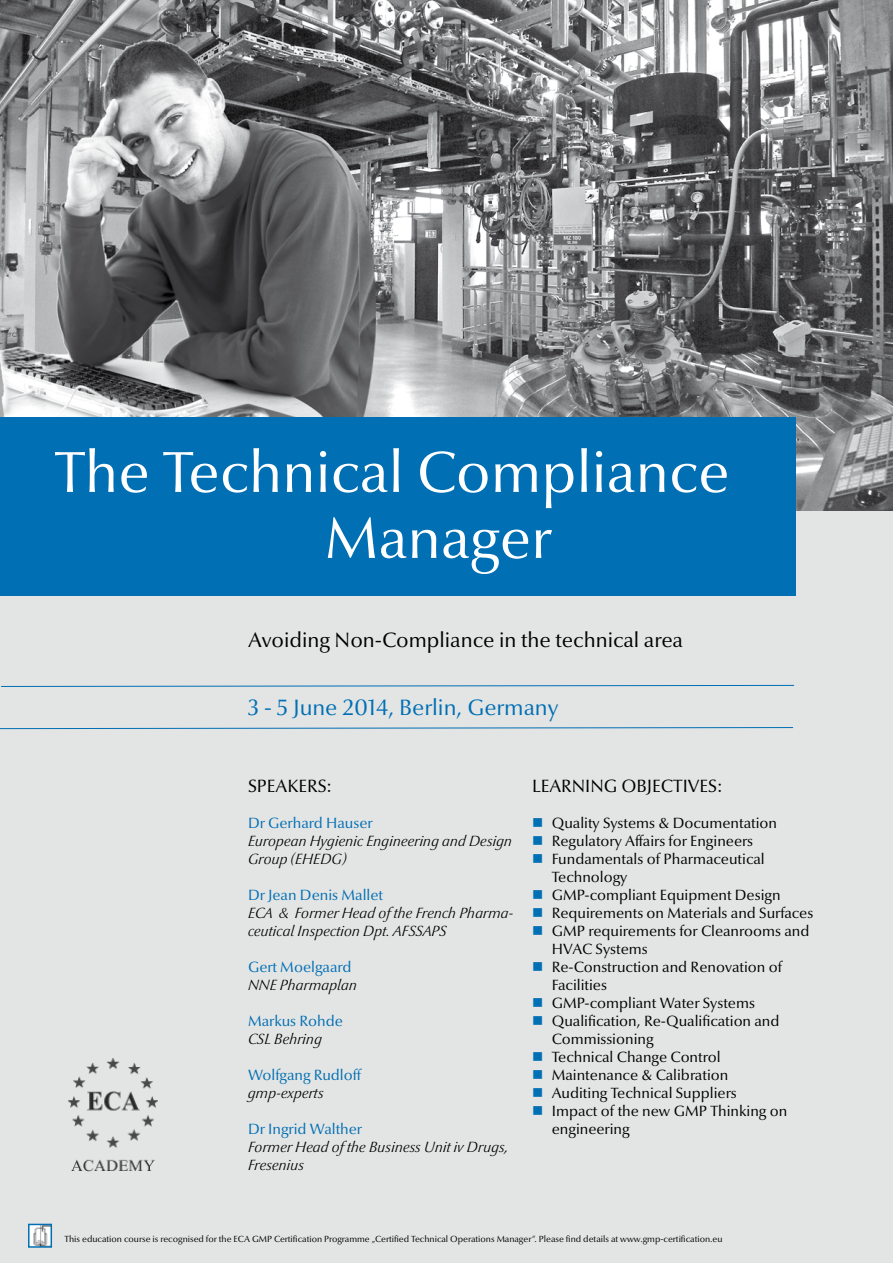
<style>
.page{position:relative;width:893px;height:1263px;background:#fff}
.page>*{position:absolute;margin:0;border:0;box-sizing:border-box;transform-origin:0 0}
.t1{font:58.5px/66px "Optima Nova LT";color:#fff}
.t2{font:22.5px "Optima Nova LT";color:#006fb4}
.t3{font:21px "Optima Nova LT";color:#000}
.t4{font:18px "Optima Nova LT";color:#000}
.t5{font:15px/18px "Optima Nova LT";color:#000}
.t6{font:italic 300 15px/18px "Optima Nova LT";color:#000}
.t7{font:15px "Optima Nova LT";color:#006fb4}
.t8{font:9px "Optima Nova LT";color:#000}
</style>
<div class="page">
<div style="left:0;top:510px;width:893px;height:753px;background:#e3e4e4"></div>
<img style="left:0;top:0;width:893px;height:510px">
<div style="left:0;top:417px;width:795px;height:178px;background:#006fb4"></div>
<img style="left:68px;top:1058px;width:90px;height:114px">
<svg style="left:0;top:727px;width:794px;height:2px;background:#71a9cb"></svg>
<svg style="left:1px;top:685px;width:794px;height:2px;background:#71a9cb"></svg>
<img style="left:31px;top:1227px;width:18px;height:18px">
<div style="left:28px;top:1224px;width:24px;height:24px;border:2px solid #006fb4"></div>
<h1 class="t1" style="left:325px;top:440px;width:406px;text-indent:-270px">The Technical Compliance<br>Manager</h1>
<h3 class="t3" style="left:248px;top:628px;width:436px">Avoiding Non-Compliance in the technical area</h3>
<h2 class="t2" style="left:248px;top:694px;width:312px">3 - 5 June 2014, Berlin, Germany</h2>
<p class="t4" style="left:248px;top:776px;width:85px">SPEAKERS:</p>
<p class="t7" style="left:248px;top:814px;width:126px">Dr Gerhard Hauser</p>
<p class="t6" style="left:248px;top:832px;width:266px">European Hygienic Engineering and Design<br>Group (EHEDG)</p>
<p class="t7" style="left:248px;top:886px;width:137px">Dr Jean Denis Mallet</p>
<p class="t6" style="left:248px;top:904px;width:267px">ECA &amp; Former Head of the French Pharma&shy;ceutical Inspection Dpt. AFSSAPS</p>
<p class="t7" style="left:248px;top:958px;width:105px">Gert Moelgaard</p>
<p class="t6" style="left:248px;top:976px;width:111px">NNE Pharmaplan</p>
<p class="t7" style="left:248px;top:1012px;width:97px">Markus Rohde</p>
<p class="t6" style="left:248px;top:1030px;width:76px">CSL Behring</p>
<p class="t7" style="left:248px;top:1066px;width:114px">Wolfgang Rudloff</p>
<p class="t6" style="left:248px;top:1084px;width:77px">gmp-experts</p>
<p class="t7" style="left:248px;top:1120px;width:116px">Dr Ingrid Walther</p>
<p class="t6" style="left:248px;top:1138px;width:262px">Former Head of the Business Unit iv Drugs,<br>Fresenius</p>
<p class="t4" style="left:532px;top:776px;width:192px">LEARNING OBJECTIVES:</p>
<p class="t5" style="left:552px;top:814px;width:263px">Quality Systems &amp; Documentation<br>Regulatory Affairs for Engineers<br>Fundamentals of Pharmaceutical<br>Technology<br>GMP-compliant Equipment Design<br>Requirements on Materials and Surfaces<br>GMP requirements for Cleanrooms and<br>HVAC Systems<br>Re-Construction and Renovation of<br>Facilities<br>GMP-compliant Water Systems<br>Qualification, Re-Qualification and<br>Commissioning<br>Technical Change Control<br>Maintenance &amp; Calibration<br>Auditing Technical Suppliers<br>Impact of the new GMP Thinking on engineering</p>
<p class="t8" style="left:64px;top:1233px;width:660px">This education course is recognised for the ECA GMP Certification Programme „Certified Technical Operations Manager“. Please find details at www.gmp-certification.eu</p>
</div>
